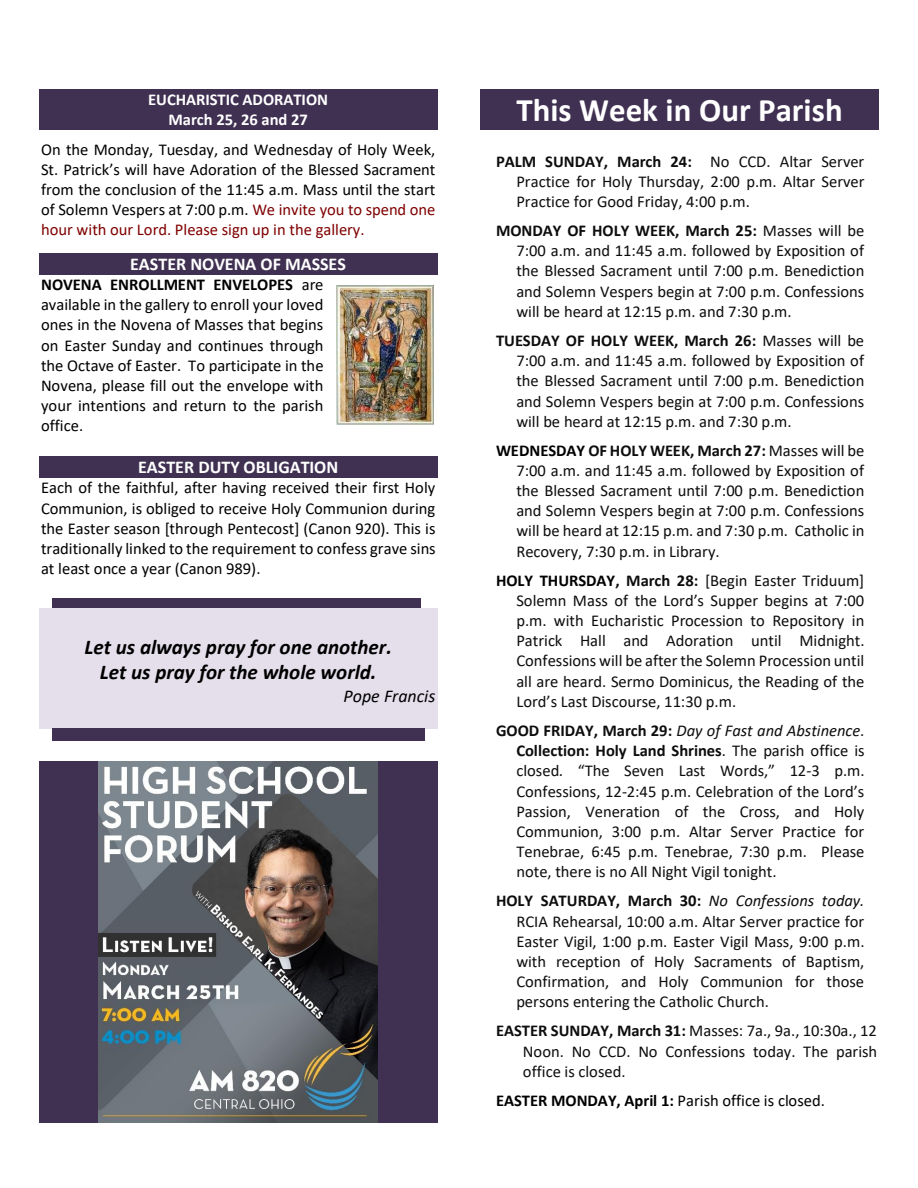
<style>
.page{position:relative;width:918px;height:1188px;background:#fff}
.page>*{position:absolute;margin:0;border:0;box-sizing:border-box;transform-origin:0 0}
.t1{font:700 33px "Calibri";color:#fff}
.t2{font:italic 700 21px/25.8px "Calibri";color:#000;text-align:center}
.t3{font:700 18px "Calibri";color:#fff}
.t4{font:italic 18px "Calibri";color:#000}
.t5{font:16.5px/20.1px "Calibri";color:#0d0d0d;text-align:justify}
.t6{font:16.5px/20.1px "Calibri";color:#000;text-align:justify}
.t7{font:700 16.5px/20.2px "Calibri";color:#fff;text-align:center}
.s1{color:#800000}
.s2{font-weight:700}
.s3{font-weight:700;color:#000}
.s4{font-style:italic}
</style>
<div class="page">
<div style="left:39px;top:90px;width:399px;height:20px;background:#403152"></div>
<div style="left:39px;top:110px;width:399px;height:20px;background:#403152"></div>
<div style="left:39px;top:253px;width:399px;height:22px;background:#403152"></div>
<div style="left:39px;top:456px;width:399px;height:22px;background:#403152"></div>
<div style="left:52px;top:599px;width:369px;height:9px;background:#403152"></div>
<div style="left:39px;top:608px;width:399px;height:25px;background:#e5dfec"></div>
<div style="left:39px;top:633px;width:399px;height:26px;background:#e5dfec"></div>
<div style="left:39px;top:659px;width:399px;height:26px;background:#e5dfec"></div>
<div style="left:39px;top:685px;width:399px;height:22px;background:#e5dfec"></div>
<div style="left:39px;top:707px;width:399px;height:22px;background:#e5dfec"></div>
<div style="left:52px;top:729px;width:373px;height:12px;background:#403152"></div>
<div style="left:39px;top:762px;width:399px;height:361px;background:#403152"></div>
<div style="left:480px;top:90px;width:399px;height:40px;background:#403152"></div>
<img style="left:99px;top:762px;width:279px;height:361px">
<img style="left:337px;top:286px;width:97px;height:138px">
<p class="t7" style="left:148px;top:89px;width:182px">EUCHARISTIC ADORATION<br>March 25, 26 and 27</p>
<p class="t6" style="left:41px;top:139px;width:396px">On the Monday, Tuesday, and Wednesday of Holy Week, St. Patrick’s will have Adoration of the Blessed Sacrament from the conclusion of the 11:45 a.m. Mass until the start of Solemn Vespers at 7:00 p.m. <span class="s1">We invite you to spend one hour with our Lord. Please sign up in the gallery.</span></p>
<p class="t3" style="left:130px;top:251px;width:217px">EASTER NOVENA OF MASSES</p>
<p class="t6" style="left:41px;top:274px;width:284px"><span class="s2">NOVENA ENROLLMENT ENVELOPES</span> are available in the gallery to enroll your loved ones in the Novena of Masses that begins on Easter Sunday and continues through the Octave of Easter. To participate in the Novena, please fill out the envelope with your intentions and return to the parish office.</p>
<p class="t3" style="left:138px;top:454px;width:202px">EASTER DUTY OBLIGATION</p>
<p class="t6" style="left:41px;top:478px;width:396px">Each of the faithful, after having received their first Holy Communion, is obliged to receive Holy Communion during the Easter season [through Pentecost] (Canon 920). This is traditionally linked to the requirement to confess grave sins at least once a year (Canon 989).</p>
<p class="t2" style="left:85px;top:633px;width:309px">Let us always pray for one another.<br>Let us pray for the whole world.</p>
<p class="t4" style="left:344px;top:683px;width:93px">Pope Francis</p>
<p class="t1" style="left:517px;top:87px;width:328px">This Week in Our Parish</p>
<p class="t5" style="left:516px;top:151px;width:350px;text-indent:-20px"><span class="s2">PALM SUNDAY, March 24:</span> No CCD. Altar Server Practice for Holy Thursday, 2:00 p.m. Altar Server Practice for Good Friday, 4:00 p.m.</p>
<p class="t5" style="left:516px;top:220px;width:350px;text-indent:-20px"><span class="s2">MONDAY OF HOLY WEEK, March 25:</span> Masses will be 7:00 a.m. and 11:45 a.m. followed by Exposition of the Blessed Sacrament until 7:00 p.m. Benediction and Solemn Vespers begin at 7:00 p.m. Confessions will be heard at 12:15 p.m. and 7:30 p.m.</p>
<p class="t5" style="left:516px;top:330px;width:350px;text-indent:-20px"><span class="s2">TUESDAY OF HOLY WEEK, March 26:</span> Masses will be 7:00 a.m. and 11:45 a.m. followed by Exposition of the Blessed Sacrament until 7:00 p.m. Benediction and Solemn Vespers begin at 7:00 p.m. Confessions will be heard at 12:15 p.m. and 7:30 p.m.</p>
<p class="t5" style="left:516px;top:440px;width:350px;text-indent:-20px"><span class="s3">WEDNESDAY</span> <span class="s2">OF HOLY WEEK, March 27:</span> Masses will be 7:00 a.m. and 11:45 a.m. followed by Exposition of the Blessed Sacrament until 7:00 p.m. Benediction and Solemn Vespers begin at 7:00 p.m. Confessions will be heard at 12:15 p.m. and 7:30 p.m. Catholic in Recovery, 7:30 p.m. in Library.</p>
<p class="t5" style="left:516px;top:570px;width:350px;text-indent:-20px"><span class="s3">HOLY THURSDAY</span><span class="s2">, March 28:</span> [Begin Easter Triduum] Solemn Mass of the Lord’s Supper begins at 7:00 p.m. with Eucharistic Procession to Repository in Patrick Hall and Adoration until Midnight.<br>Confessions will be after the Solemn Procession until all are heard. Sermo Dominicus, the Reading of the Lord’s Last Discourse, 11:30 p.m.</p>
<p class="t5" style="left:516px;top:720px;width:350px;text-indent:-20px"><span class="s2">GOOD FRIDAY, March 29:</span> <span class="s4">Day of Fast and Abstinence</span>.<br><span class="s2">Collection: Holy Land Shrines</span>. The parish office is closed<span class="s4">.</span> “The Seven Last Words,” 12-3 p.m.<br>Confessions, 12-2:45 p.m. Celebration of the Lord’s Passion, Veneration of the Cross, and Holy Communion, 3:00 p.m. Altar Server Practice for Tenebrae, 6:45 p.m. Tenebrae, 7:30 p.m. Please note, there is no All Night Vigil tonight.</p>
<p class="t5" style="left:516px;top:891px;width:350px;text-indent:-20px"><span class="s2">HOLY SATURDAY, March 30:</span> <span class="s4">No Confessions today.<br></span>RCIA Rehearsal, 10:00 a.m. Altar Server practice for Easter Vigil, 1:00 p.m. Easter Vigil Mass, 9:00 p.m. with reception of Holy Sacraments of Baptism, Confirmation, and Holy Communion for those persons entering the Catholic Church.</p>
<p class="t5" style="left:523px;top:1020px;width:356px;text-indent:-27px"><span class="s2">EASTER SUNDAY, March 31:</span> Masses: 7a., 9a., 10:30a., 12<br>Noon. No CCD. No Confessions today. The parish office is closed.</p>
<p class="t6" style="left:496px;top:1090px;width:331px"><span class="s2">EASTER MONDAY, April 1:</span> Parish office is closed.</p>
</div>
